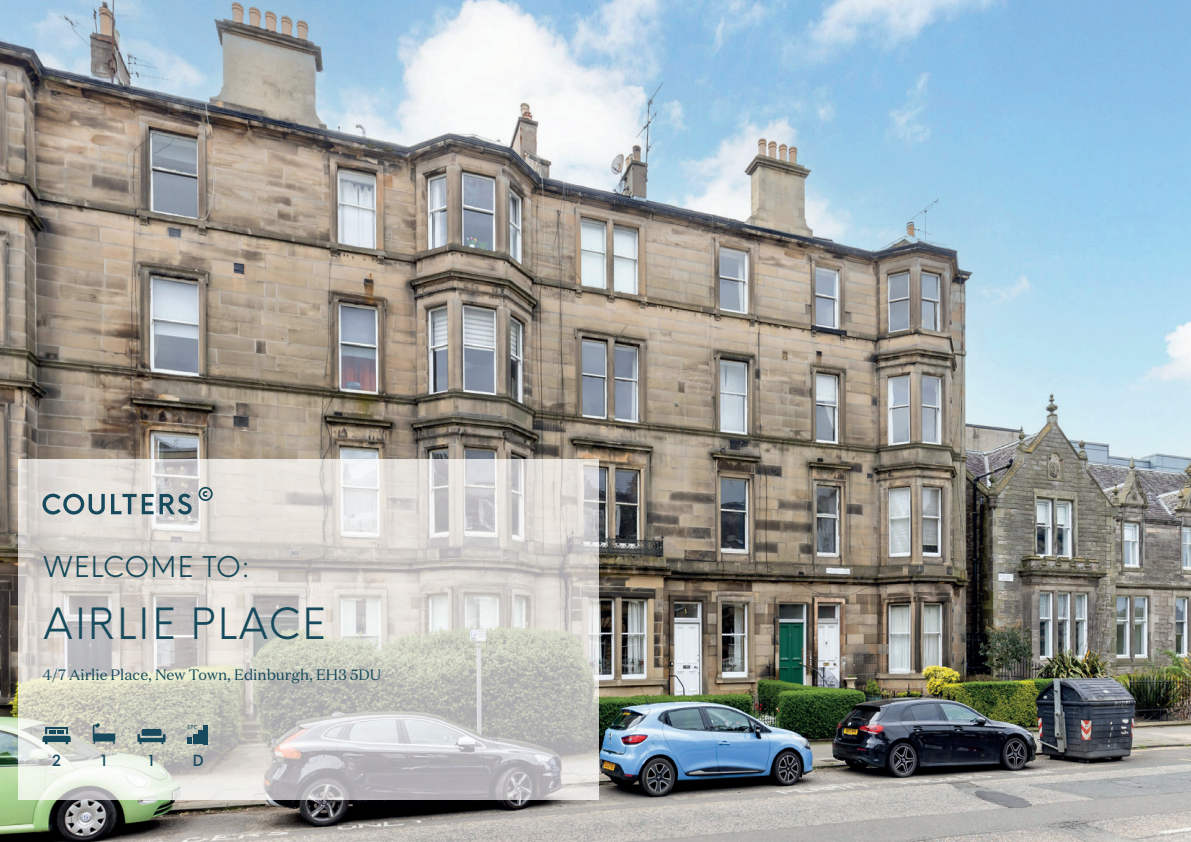
<style>
.page{position:relative;width:1191px;height:842px;background:#fff}
.page>*{position:absolute;margin:0;border:0;box-sizing:border-box;transform-origin:0 0}
.t1{font:42px "Coulters Neue Einstellung";letter-spacing:.02em;color:#164a5c}
.t2{font:28px "Coulters Neue Einstellung";letter-spacing:.01em;color:#164a5c}
.t3{font:15px "Domaine Text";color:#164a5c}
.t4{font:500 15px "Coulters Neue Einstellung";color:#164a5c}
</style>
<div class="page">
<img style="left:0;top:0;width:1191px;height:842px">
<img style="left:18px;top:460px;width:580px;height:339px">
<svg style="left:43px;top:494px;width:62px;height:20px"></svg>
<svg style="left:111px;top:494px;width:81px;height:20px;background:#8d9fa4"></svg>
<svg style="left:198px;top:487px;width:15px;height:14px"></svg>
<svg style="left:43px;top:727px;width:28px;height:17px"></svg>
<svg style="left:93px;top:723px;width:22px;height:21px"></svg>
<svg style="left:137px;top:729px;width:29px;height:15px"></svg>
<svg style="left:188px;top:725px;width:9px;height:4px"></svg>
<hr style="left:204px;top:725px;width:4px;height:19px;background:#164a5c">
<hr style="left:198px;top:730px;width:4px;height:14px;background:#164a5c">
<hr style="left:193px;top:734px;width:4px;height:10px;background:#164a5c">
<svg style="left:188px;top:737px;width:4px;height:7px"></svg>
<h2 class="t2" style="left:43px;top:542px;width:209px">WELCOME TO:</h2>
<h1 class="t1" style="left:43px;top:586px;width:285px">AIRLIE PLACE</h1>
<p class="t3" style="left:43px;top:665px;width:340px">4/7 Airlie Place, New Town, Edinburgh, EH3 5DU</p>
<p class="t4" style="left:52px;top:747px;width:11px">2</p>
<p class="t4" style="left:99px;top:747px;width:11px">1</p>
<p class="t4" style="left:146px;top:747px;width:11px">1</p>
<p class="t4" style="left:193px;top:747px;width:12px">D</p>
</div>
